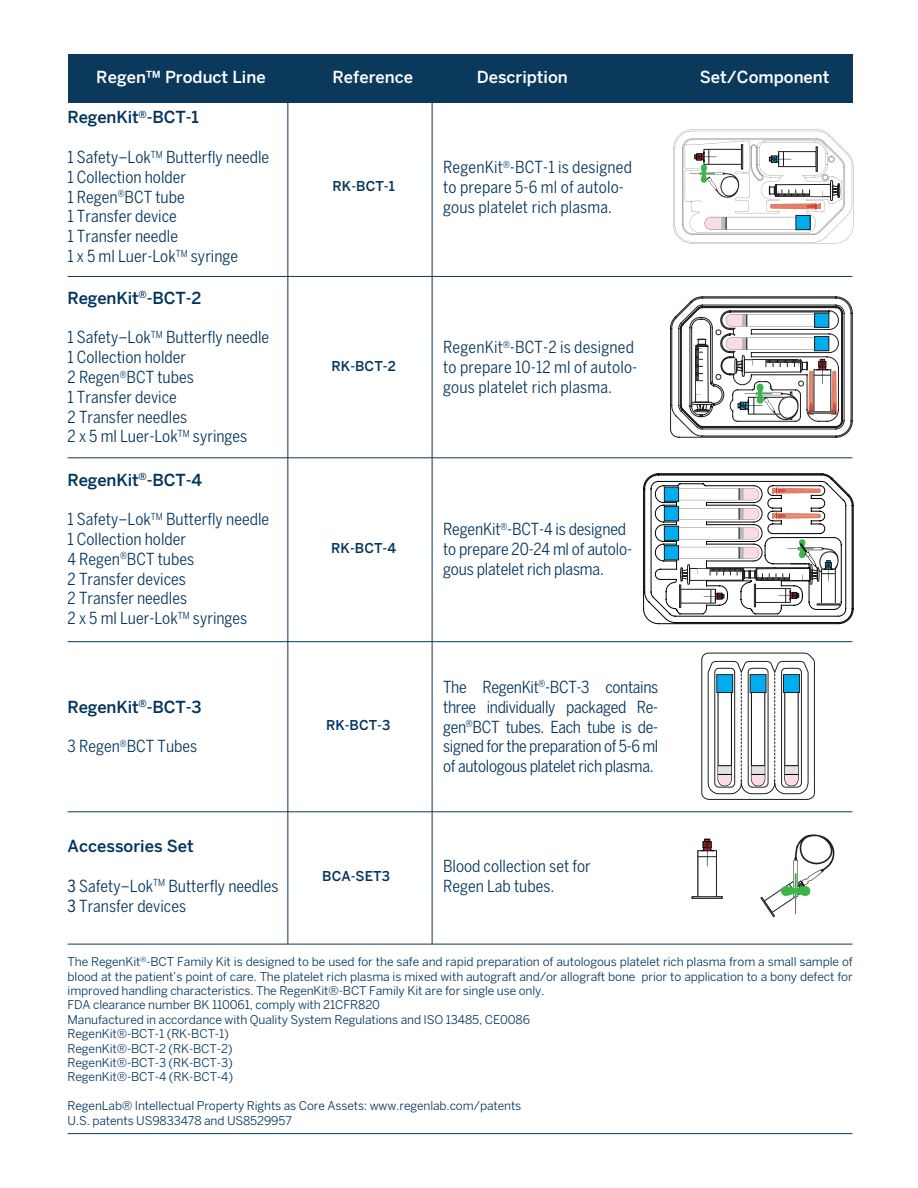
<style>
.page{position:relative;width:918px;height:1188px;background:#fff}
.page>*{position:absolute;margin:0;border:0;box-sizing:border-box;transform-origin:0 0}
.t1{font:condensed 16.5px/19.8px "Benton Sans";color:#00345e}
.t2{font:500 16.5px "Benton Sans";letter-spacing:-.01em;color:#00345e}
.t3{font:500 16.5px "Benton Sans";color:#fff}
.t4{font:500 13.5px "Benton Sans";color:#00345e}
.t5{font:12px/14.4px "Benton Sans";letter-spacing:-.01em;color:#00345e;text-align:justify}
.s1{font-style:inherit}
</style>
<div class="page">
<div style="left:68px;top:54px;width:785px;height:48px;background:#0a395c"></div>
<hr style="left:68px;top:944px;width:785px;height:1px;background:#0a395c">
<hr style="left:68px;top:1133px;width:785px;height:1px;background:#0a395c">
<hr style="left:68px;top:641px;width:785px;height:1px;background:#0a395c">
<hr style="left:68px;top:811px;width:785px;height:1px;background:#0a395c">
<hr style="left:68px;top:457px;width:785px;height:1px;background:#0a395c">
<hr style="left:68px;top:276px;width:785px;height:1px;background:#0a395c">
<hr style="left:287px;top:97px;width:1px;height:847px;background:#0a395c">
<hr style="left:432px;top:97px;width:1px;height:847px;background:#0a395c">
<svg style="left:701px;top:653px;width:114px;height:147px"></svg>
<svg style="left:673px;top:129px;width:181px;height:115px"></svg>
<div style="left:796px;top:215px;width:14px;height:15px;background:#00aeef"></div>
<div style="left:796px;top:215px;width:14px;height:15px;border:1px solid #231f20"></div>
<svg style="left:670px;top:296px;width:183px;height:142px"></svg>
<div style="left:815px;top:313px;width:14px;height:14px;background:#00aeef"></div>
<div style="left:814px;top:313px;width:15px;height:15px;border:1px solid #231f20"></div>
<div style="left:815px;top:337px;width:14px;height:14px;background:#00aeef"></div>
<div style="left:814px;top:336px;width:15px;height:15px;border:1px solid #231f20"></div>
<svg style="left:643px;top:473px;width:211px;height:151px"></svg>
<div style="left:664px;top:487px;width:15px;height:14px;background:#00aeef"></div>
<div style="left:664px;top:487px;width:15px;height:14px;border:1px solid #231f20"></div>
<div style="left:664px;top:507px;width:15px;height:14px;background:#00aeef"></div>
<div style="left:664px;top:506px;width:15px;height:15px;border:1px solid #231f20"></div>
<div style="left:664px;top:526px;width:15px;height:14px;background:#00aeef"></div>
<div style="left:664px;top:526px;width:15px;height:15px;border:1px solid #231f20"></div>
<div style="left:664px;top:546px;width:15px;height:14px;background:#00aeef"></div>
<div style="left:664px;top:546px;width:15px;height:14px;border:1px solid #231f20"></div>
<div style="left:692px;top:896px;width:31px;height:3px;border:1px solid #231f20"></div>
<svg style="left:760px;top:834px;width:74px;height:83px"></svg>
<div style="left:698px;top:850px;width:19px;height:47px;border:1px solid #231f20"></div>
<div style="left:692px;top:897px;width:31px;height:2px;border:1px solid #231f20"></div>
<svg style="left:698px;top:838px;width:19px;height:29px"></svg>
<p class="t3" style="left:96px;top:67px;width:171px">Regen™ Product Line</p>
<p class="t3" style="left:333px;top:67px;width:82px">Reference</p>
<p class="t3" style="left:477px;top:67px;width:93px">Description</p>
<p class="t3" style="left:700px;top:67px;width:131px">Set/Component</p>
<p class="t2" style="left:68px;top:108px;width:133px">RegenKit<sup>®</sup>-BCT-1</p>
<p class="t1" style="left:68px;top:147px;width:203px">1 Safety–Lok<sup>TM</sup> Butterfly needle</p>
<p class="t1" style="left:68px;top:167px;width:120px">1 Collection holder</p>
<p class="t1" style="left:68px;top:187px;width:119px">1 Regen<sup>®</sup>BCT tube</p>
<p class="t1" style="left:68px;top:206px;width:111px">1 Transfer device</p>
<p class="t1" style="left:68px;top:226px;width:112px">1 Transfer needle</p>
<p class="t1" style="left:68px;top:246px;width:172px">1 x 5 ml Luer-Lok<sup>TM</sup> syringe</p>
<p class="t2" style="left:68px;top:288px;width:136px">RegenKit<sup>®</sup>-BCT-2</p>
<p class="t1" style="left:68px;top:327px;width:203px">1 Safety–Lok<sup>TM</sup> Butterfly needle</p>
<p class="t1" style="left:68px;top:347px;width:120px">1 Collection holder</p>
<p class="t1" style="left:68px;top:367px;width:128px">2 Regen<sup>®</sup>BCT tubes</p>
<p class="t1" style="left:68px;top:387px;width:111px">1 Transfer device</p>
<p class="t1" style="left:68px;top:407px;width:121px">2 Transfer needles</p>
<p class="t1" style="left:68px;top:426px;width:181px">2 x 5 ml Luer-Lok<sup>TM</sup> syringes</p>
<p class="t2" style="left:68px;top:470px;width:136px">RegenKit<sup>®</sup>-BCT-4</p>
<p class="t1" style="left:68px;top:509px;width:203px">1 Safety–Lok<sup>TM</sup> Butterfly needle</p>
<p class="t1" style="left:68px;top:529px;width:120px">1 Collection holder</p>
<p class="t1" style="left:68px;top:549px;width:128px">4 Regen<sup>®</sup>BCT tubes</p>
<p class="t1" style="left:68px;top:569px;width:120px">2 Transfer devices</p>
<p class="t1" style="left:68px;top:588px;width:121px">2 Transfer needles</p>
<p class="t1" style="left:68px;top:608px;width:181px">2 x 5 ml Luer-Lok<sup>TM</sup> syringes</p>
<p class="t2" style="left:68px;top:697px;width:136px">RegenKit<sup>®</sup>-BCT-3</p>
<p class="t1" style="left:68px;top:736px;width:131px">3 Regen<sup>®</sup>BCT Tubes</p>
<p class="t2" style="left:68px;top:836px;width:128px">Accessories Set</p>
<p class="t1" style="left:68px;top:876px;width:212px"><span class="s1">3</span> Safety–Lok<sup>TM</sup> Butterfly needles</p>
<p class="t1" style="left:68px;top:896px;width:120px"><span class="s1">3</span> Transfer devices</p>
<p class="t4" style="left:333px;top:178px;width:64px">RK-BCT-1</p>
<p class="t4" style="left:332px;top:358px;width:66px">RK-BCT-2</p>
<p class="t4" style="left:331px;top:540px;width:66px">RK-BCT-4</p>
<p class="t4" style="left:326px;top:717px;width:66px">RK-BCT-3</p>
<p class="t4" style="left:322px;top:868px;width:69px">BCA-SET3</p>
<p class="t1" style="left:443px;top:157px;width:190px">RegenKit<sup>®</sup>-BCT-1 is designed to prepare 5-6 ml of autolo&shy;gous platelet rich plasma.</p>
<p class="t1" style="left:443px;top:337px;width:196px">RegenKit<sup>®</sup>-BCT-2 is designed to prepare 10-12 ml of autolo&shy;gous platelet rich plasma.</p>
<p class="t1" style="left:443px;top:519px;width:191px">RegenKit<sup>®</sup>-BCT-4 is designed to prepare 20-24 ml of autolo&shy;gous platelet rich plasma.</p>
<p class="t1" style="left:443px;top:677px;width:217px;text-align:justify">The RegenKit<sup>®</sup>-BCT-3 contains three individually packaged Re&shy;gen<sup>®</sup>BCT tubes. Each tube is de&shy;signed for the preparation of 5-6 ml of autologous platelet rich plasma.</p>
<p class="t1" style="left:443px;top:856px;width:149px">Blood collection set for<br>Regen Lab tubes.</p>
<p class="t5" style="left:68px;top:954px;width:787px">The RegenKit<sup>®</sup>-BCT Family Kit is designed to be used for the safe and rapid preparation of autologous platelet rich plasma from a small sample of blood at the patient’s point of care. The platelet rich plasma is mixed with autograft and/or allograft bone prior to application to a bony defect for improved handling characteristics. The RegenKit®-BCT Family Kit are for single use only.</p>
<p class="t5" style="left:68px;top:998px;width:314px">FDA clearance number BK 110061, comply with 21CFR820</p>
<p class="t5" style="left:68px;top:1012px;width:464px">Manufactured in accordance with Quality System Regulations and ISO 13485, CE0086</p>
<p class="t5" style="left:68px;top:1026px;width:163px">RegenKit®-BCT-1 (RK-BCT-1)</p>
<p class="t5" style="left:68px;top:1041px;width:167px">RegenKit®-BCT-2 (RK-BCT-2)</p>
<p class="t5" style="left:68px;top:1055px;width:167px">RegenKit®-BCT-3 (RK-BCT-3)</p>
<p class="t5" style="left:68px;top:1070px;width:167px">RegenKit®-BCT-4 (RK-BCT-4)</p>
<p class="t5" style="left:68px;top:1098px;width:455px">RegenLab® Intellectual Property Rights as Core Assets: www.regenlab.com/patents</p>
<p class="t5" style="left:68px;top:1113px;width:226px">U.S. patents US9833478 and US8529957</p>
</div>
